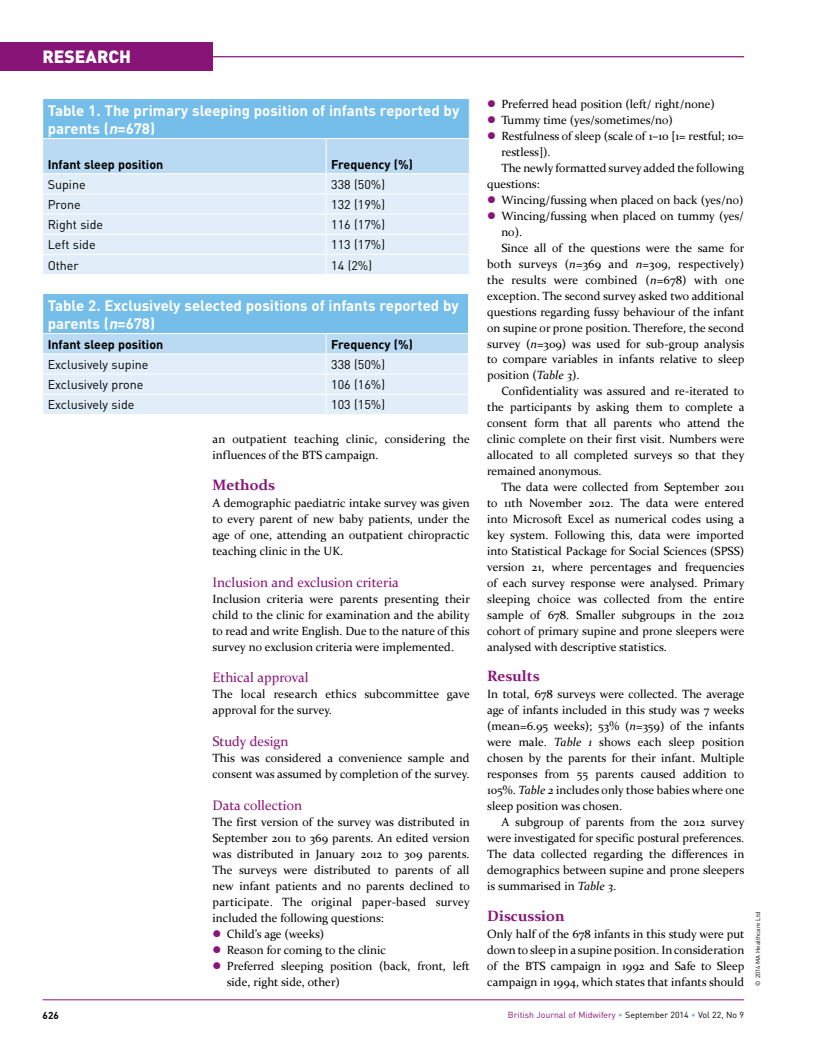
<style>
.page{position:relative;width:815px;height:1053px;background:#fff}
.page>*{position:absolute;margin:0;border:0;box-sizing:border-box;transform-origin:0 0}
.t1{font:900 17.5px "DIN";color:#fff}
.t2{font:700 15px/17.5px "DIN";color:#fff}
.t3{font:700 15px "Constantia";color:#881477}
.t4{font:13.75px "Constantia";color:#881477}
.t5{font:12.5px "DIN";color:#000}
.t6{font:700 12.5px "DIN";color:#000}
.t7{font:11.88px/16px "Constantia";color:#000;text-align:justify}
.t8{font:700 10px "DIN";color:#000}
.t9{font:8.75px "DIN";color:#881477}
.t10{font:6.25px "DIN";color:#000}
.s1{font-style:italic}
.s2{color:#881477}
.s3{color:#75bee9}
.s4{color:#000}
</style>
<div class="page">
<hr style="left:43px;top:999px;width:701px;height:1px;background:#881477">
<hr style="left:43px;top:56px;width:701px;height:1px;background:#881477">
<div style="left:0;top:43px;width:213px;height:28px;background:#881477"></div>
<div style="left:43px;top:293px;width:426px;height:40px;background:#75bee9"></div>
<hr style="left:43px;top:293px;width:283px;height:1px;background:#fff">
<hr style="left:326px;top:293px;width:143px;height:1px;background:#fff">
<hr style="left:468px;top:294px;width:1px;height:39px;background:#fff">
<svg style="left:43px;top:333px;width:426px;height:81px;background:#d9eaf7"></svg>
<div style="left:43px;top:98px;width:426px;height:40px;background:#75bee9"></div>
<hr style="left:43px;top:98px;width:283px;height:1px;background:#fff">
<hr style="left:326px;top:98px;width:143px;height:1px;background:#fff">
<svg style="left:43px;top:138px;width:427px;height:136px;background:#d8e9f7"></svg>
<h1 class="t1" style="left:43px;top:45px;width:90px">RESEARCH</h1>
<p class="t2" style="left:48px;top:101px;width:413px">Table 1. The primary sleeping position of infants reported by parents (<span class="s1">n</span>=678)</p>
<p class="t6" style="left:48px;top:156px;width:117px">Infant sleep position</p>
<p class="t6" style="left:331px;top:156px;width:83px">Frequency (%)</p>
<p class="t5" style="left:48px;top:176px;width:39px">Supine</p>
<p class="t5" style="left:331px;top:176px;width:55px">338 (50%)</p>
<p class="t5" style="left:48px;top:197px;width:34px">Prone</p>
<p class="t5" style="left:331px;top:197px;width:55px">132 (19%)</p>
<p class="t5" style="left:48px;top:217px;width:57px">Right side</p>
<p class="t5" style="left:331px;top:217px;width:55px">116 (17%)</p>
<p class="t5" style="left:48px;top:237px;width:50px">Left side</p>
<p class="t5" style="left:331px;top:237px;width:55px">113 (17%)</p>
<p class="t5" style="left:48px;top:257px;width:33px">Other</p>
<p class="t5" style="left:331px;top:257px;width:42px">14 (2%)</p>
<p class="t2" style="left:48px;top:296px;width:413px">Table 2. Exclusively selected positions of infants reported by parents (<span class="s1">n</span>=678)</p>
<p class="t6" style="left:48px;top:336px;width:117px">Infant sleep position</p>
<p class="t6" style="left:331px;top:336px;width:83px">Frequency (%)</p>
<p class="t5" style="left:48px;top:357px;width:102px">Exclusively supine</p>
<p class="t5" style="left:331px;top:357px;width:55px">338 (50%)</p>
<p class="t5" style="left:48px;top:377px;width:97px">Exclusively prone</p>
<p class="t5" style="left:331px;top:377px;width:55px">106 (16%)</p>
<p class="t5" style="left:48px;top:397px;width:88px">Exclusively side</p>
<p class="t5" style="left:331px;top:397px;width:55px">103 (15%)</p>
<p class="t7" style="left:213px;top:430px;width:259px">an outpatient teaching clinic, considering the influences of the BTS campaign.</p>
<p class="t3" style="left:213px;top:474px;width:64px">Methods</p>
<p class="t7" style="left:213px;top:494px;width:259px">A demographic paediatric intake survey was given to every parent of new baby patients, under the age of one, attending an outpatient chiropractic teaching clinic in the UK.</p>
<p class="t4" style="left:213px;top:572px;width:188px">Inclusion and exclusion criteria</p>
<p class="t7" style="left:213px;top:590px;width:259px">Inclusion criteria were parents presenting their child to the clinic for examination and the ability to read and write English. Due to the nature of this survey no exclusion criteria were implemented.</p>
<p class="t4" style="left:213px;top:668px;width:98px">Ethical approval</p>
<p class="t7" style="left:213px;top:685px;width:259px">The local research ethics subcommittee gave approval for the survey.</p>
<p class="t4" style="left:213px;top:732px;width:77px">Study design</p>
<p class="t7" style="left:213px;top:749px;width:258px">This was considered a convenience sample and consent was assumed by completion of the survey.</p>
<p class="t4" style="left:213px;top:796px;width:91px">Data collection</p>
<p class="t7" style="left:213px;top:813px;width:259px">The first version of the survey was distributed in September 2011 to 369 parents. An edited version was distributed in January 2012 to 309 parents.<br>The surveys were distributed to parents of all new infant patients and no parents declined to participate. The original paper-based survey included the following questions:</p>
<p class="t7" style="left:213px;top:925px;width:113px"><span class="s2">●</span> Child’s age (weeks)</p>
<p class="t7" style="left:213px;top:941px;width:175px"><span class="s2">●</span> Reason for coming to the clinic</p>
<p class="t7" style="left:227px;top:957px;width:245px;text-indent:-14px"><span class="s2">●</span> Preferred sleeping position (back, front, left side, right side, other)</p>
<p class="t7" style="left:487px;top:95px;width:229px"><span class="s2">●</span> Preferred head position (left/ right/none)</p>
<p class="t7" style="left:487px;top:111px;width:187px"><span class="s2">●</span> Tummy time (yes/sometimes/no)</p>
<p class="t7" style="left:487px;top:127px;width:258px"><span class="s2">●</span> Restfulness of sleep (scale of 1–10 [1= restful; 10=</p>
<p class="t7" style="left:501px;top:143px;width:51px">restless]).</p>
<p class="t7" style="left:501px;top:159px;width:244px">The newly formatted survey added the following</p>
<p class="t7" style="left:487px;top:175px;width:54px">questions:</p>
<p class="t7" style="left:487px;top:191px;width:258px"><span class="s2">●</span> Wincing/fussing when placed on back (yes/no)</p>
<p class="t7" style="left:487px;top:207px;width:258px"><span class="s2">●</span> Wincing/fussing when placed on tummy (yes/</p>
<p class="t7" style="left:501px;top:223px;width:22px">no).</p>
<p class="t7" style="left:501px;top:239px;width:245px">Since all of the questions were the same for</p>
<p class="t7" style="left:487px;top:255px;width:258px">both surveys (<span class="s1">n</span>=369 and <span class="s1">n</span>=309, respectively)</p>
<p class="t7" style="left:487px;top:271px;width:259px">the results were combined (<span class="s1">n</span>=678) with one</p>
<p class="t7" style="left:487px;top:287px;width:258px">exception. The second survey asked two additional</p>
<p class="t7" style="left:487px;top:303px;width:259px">questions regarding fussy behaviour of the infant</p>
<p class="t7" style="left:487px;top:319px;width:258px">on supine or prone position. Therefore, the second</p>
<p class="t7" style="left:487px;top:335px;width:259px">survey (<span class="s1">n</span>=309) was used for sub-group analysis</p>
<p class="t7" style="left:487px;top:351px;width:259px">to compare variables in infants relative to sleep</p>
<p class="t7" style="left:487px;top:367px;width:94px">position (<span class="s1">Table 3</span>).</p>
<p class="t7" style="left:501px;top:383px;width:245px">Confidentiality was assured and re-iterated to</p>
<p class="t7" style="left:487px;top:399px;width:259px">the participants by asking them to complete a</p>
<p class="t7" style="left:487px;top:414px;width:259px">consent form that all parents who attend the</p>
<p class="t7" style="left:487px;top:430px;width:259px">clinic complete on their first visit. Numbers were</p>
<p class="t7" style="left:487px;top:446px;width:259px">allocated to all completed surveys so that they</p>
<p class="t7" style="left:487px;top:462px;width:116px">remained anonymous.</p>
<p class="t7" style="left:501px;top:478px;width:244px">The data were collected from September 2011</p>
<p class="t7" style="left:487px;top:494px;width:258px">to 11th November 2012. The data were entered</p>
<p class="t7" style="left:487px;top:510px;width:259px">into Microsoft Excel as numerical codes using a</p>
<p class="t7" style="left:487px;top:526px;width:258px">key system. Following this, data were imported</p>
<p class="t7" style="left:487px;top:542px;width:258px">into Statistical Package for Social Sciences (SPSS)</p>
<p class="t7" style="left:487px;top:558px;width:259px">version 21, where percentages and frequencies</p>
<p class="t7" style="left:487px;top:574px;width:259px">of each survey response were analysed. Primary</p>
<p class="t7" style="left:487px;top:590px;width:259px">sleeping choice was collected from the entire</p>
<p class="t7" style="left:487px;top:606px;width:258px">sample of 678. Smaller subgroups in the 2012</p>
<p class="t7" style="left:487px;top:622px;width:259px">cohort of primary supine and prone sleepers were</p>
<p class="t7" style="left:487px;top:638px;width:181px">analysed with descriptive statistics.</p>
<p class="t3" style="left:487px;top:665px;width:54px">Results</p>
<p class="t7" style="left:487px;top:685px;width:259px">In total, 678 surveys were collected. The average age of infants included in this study was 7 weeks (mean=6.95 weeks); 53% (<span class="s1">n</span>=359) of the infants were male. <span class="s1">Table 1</span> shows each sleep position chosen by the parents for their infant. Multiple responses from 55 parents caused addition to 105%. <span class="s1">Table 2</span> includes only those babies where one sleep position was chosen.</p>
<p class="t7" style="left:487px;top:813px;width:259px;text-indent:14px">A subgroup of parents from the 2012 survey were investigated for specific postural preferences.<br>The data collected regarding the differences in demographics between supine and prone sleepers is summarised in <span class="s1">Table 3</span>.</p>
<p class="t3" style="left:487px;top:905px;width:79px">Discussion</p>
<p class="t7" style="left:487px;top:925px;width:259px">Only half of the 678 infants in this study were put down to sleep in a supine position. In consideration of the BTS campaign in 1992 and Safe to Sleep campaign in 1994, which states that infants should</p>
<p class="t8" style="left:43px;top:1008px;width:18px">626</p>
<p class="t9" style="left:508px;top:1008px;width:238px">British Journal of Midwifery <span class="s3">•</span> <span class="s4">September 2014</span> <span class="s3">•</span> <span class="s4">Vol 22, No 9</span></p>
<p class="t10" style="left:754px;top:985px;width:75px;rotate:-90deg">© 2014 MA Healthcare Ltd</p>
</div>
